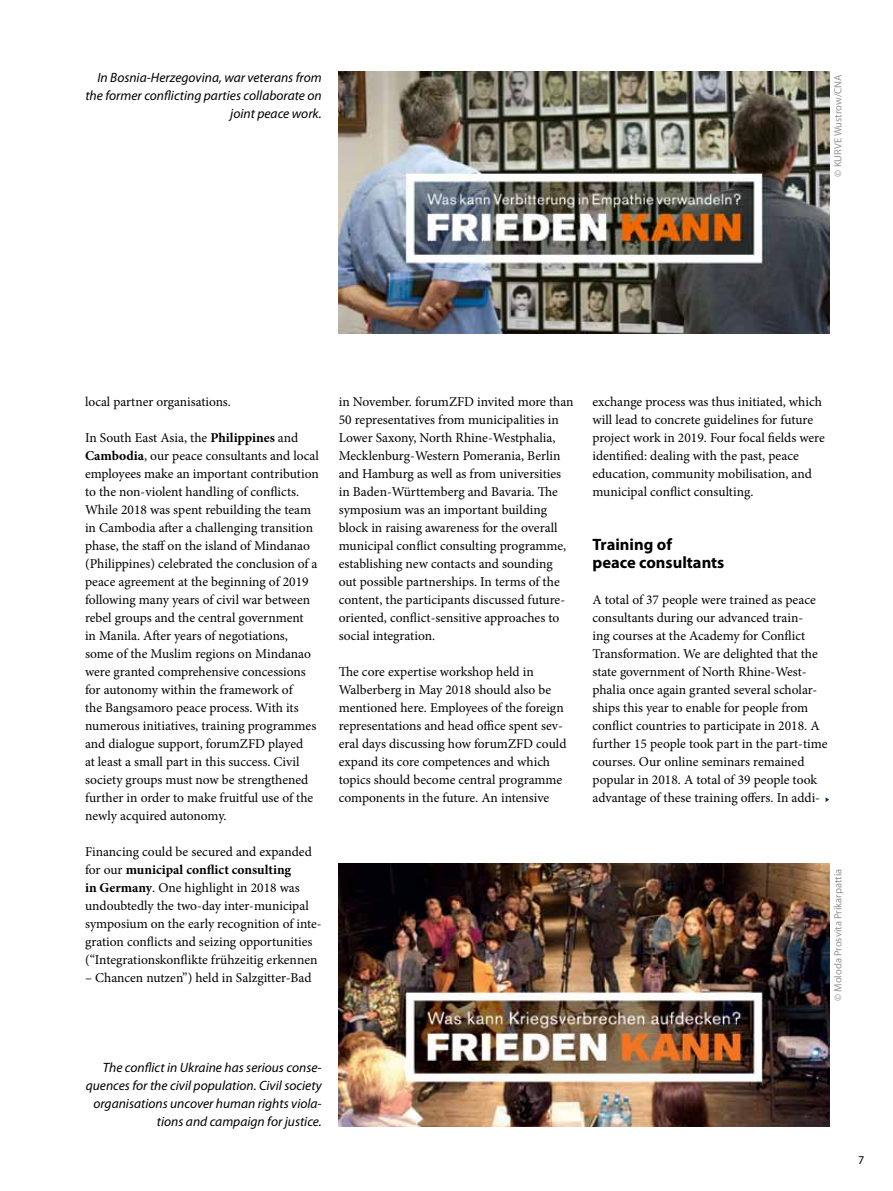
<style>
.page{position:relative;width:893px;height:1191px;background:#fff}
.page>*{position:absolute;margin:0;border:0;box-sizing:border-box;transform-origin:0 0}
.t1{font:700 16.5px/18px "Myriad Pro";color:#000}
.t2{font:13.5px/18px "Minion Pro";color:#000}
.t3{font:italic 13.5px/18px "Myriad Pro";color:#000;text-align:right}
.t4{font:12px "Myriad Pro";color:#000}
.t5{font:10.5px "Myriad Pro";color:#939598}
.s1{font-weight:700}
</style>
<div class="page">
<img style="left:339px;top:71px;width:491px;height:263px">
<img style="left:339px;top:863px;width:490px;height:263px">
<p class="t3" style="left:85px;top:68px;width:238px">In Bosnia-Herzegovina, war veterans from the former conflicting parties collaborate on joint peace work.</p>
<p class="t5" style="left:832px;top:177px;width:104px;rotate:-90deg">© KURVE Wustrow/CNA</p>
<p class="t2" style="left:85px;top:393px;width:147px">local partner organisations.</p>
<p class="t2" style="left:85px;top:429px;width:235px">In South East Asia, the <span class="s1">Philippines</span> and <span class="s1">Cambodia</span>, our peace consultants and local employees make an important contribution to the non-violent handling of conflicts.<br>While 2018 was spent rebuilding the team in Cambodia after a challenging transition phase, the staff on the island of Mindanao (Philippines) celebrated the conclusion of a peace agreement at the beginning of 2019 following many years of civil war between rebel groups and the central government<br>in Manila. After years of negotiations, some of the Muslim regions on Mindanao were granted comprehensive concessions for autonomy within the framework of<br>the Bangsamoro peace process. With its numerous initiatives, training programmes and dialogue support, forumZFD played<br>at least a small part in this success. Civil society groups must now be strengthened further in order to make fruitful use of the newly acquired autonomy.</p>
<p class="t2" style="left:85px;top:842px;width:238px">Financing could be secured and expanded for our <span class="s1">municipal conflict consulting<br>in Germany</span>. One highlight in 2018 was undoubtedly the two-day inter-municipal symposium on the early recognition of inte&shy;gration conflicts and seizing opportunities (“Integrationskonflikte frühzeitig erkennen</p>
<p class="t2" style="left:85px;top:968px;width:228px">– Chancen nutzen”) held in Salzgitter-Bad</p>
<p class="t2" style="left:339px;top:393px;width:236px">in November. forumZFD invited more than 50 representatives from municipalities in Lower Saxony, North Rhine-Westphalia, Mecklenburg-Western Pomerania, Berlin and Hamburg as well as from universities in Baden-Württemberg and Bavaria. The symposium was an important building block in raising awareness for the overall municipal conflict consulting programme, establishing new contacts and sounding out possible partnerships. In terms of the content, the participants discussed future&shy;oriented, conflict-sensitive approaches to social integration.</p>
<p class="t2" style="left:339px;top:662px;width:229px">The core expertise workshop held in Walberberg in May 2018 should also be mentioned here. Employees of the foreign representations and head office spent sev&shy;eral days discussing how forumZFD could expand its core competences and which topics should become central programme components in the future. An intensive</p>
<p class="t2" style="left:592px;top:393px;width:234px">exchange process was thus initiated, which will lead to concrete guidelines for future project work in 2019. Four focal fields were identified: dealing with the past, peace education, community mobilisation, and municipal conflict consulting.</p>
<p class="t1" style="left:592px;top:535px;width:133px">Training of<br>peace consultants</p>
<p class="t2" style="left:592px;top:591px;width:237px">A total of 37 people were trained as peace consultants during our advanced train-<br>ing courses at the Academy for Conflict Transformation. We are delighted that the state government of North Rhine-West&shy;phalia once again granted several scholar&shy;ships this year to enable for people from conflict countries to participate in 2018. A further 15 people took part in the part-time courses. Our online seminars remained popular in 2018. A total of 39 people took advantage of these training offers. In addi-</p>
<p class="t5" style="left:831px;top:1001px;width:134px;rotate:-90deg">© Moloda Prosvita Prikarpattia</p>
<p class="t3" style="left:86px;top:1058px;width:238px">The conflict in Ukraine has serious conse&shy;quences for the civil population. Civil society organisations uncover human rights viola&shy;tions and campaign for justice.</p>
<p class="t4" style="left:858px;top:1152px;width:8px">7</p>
</div>
